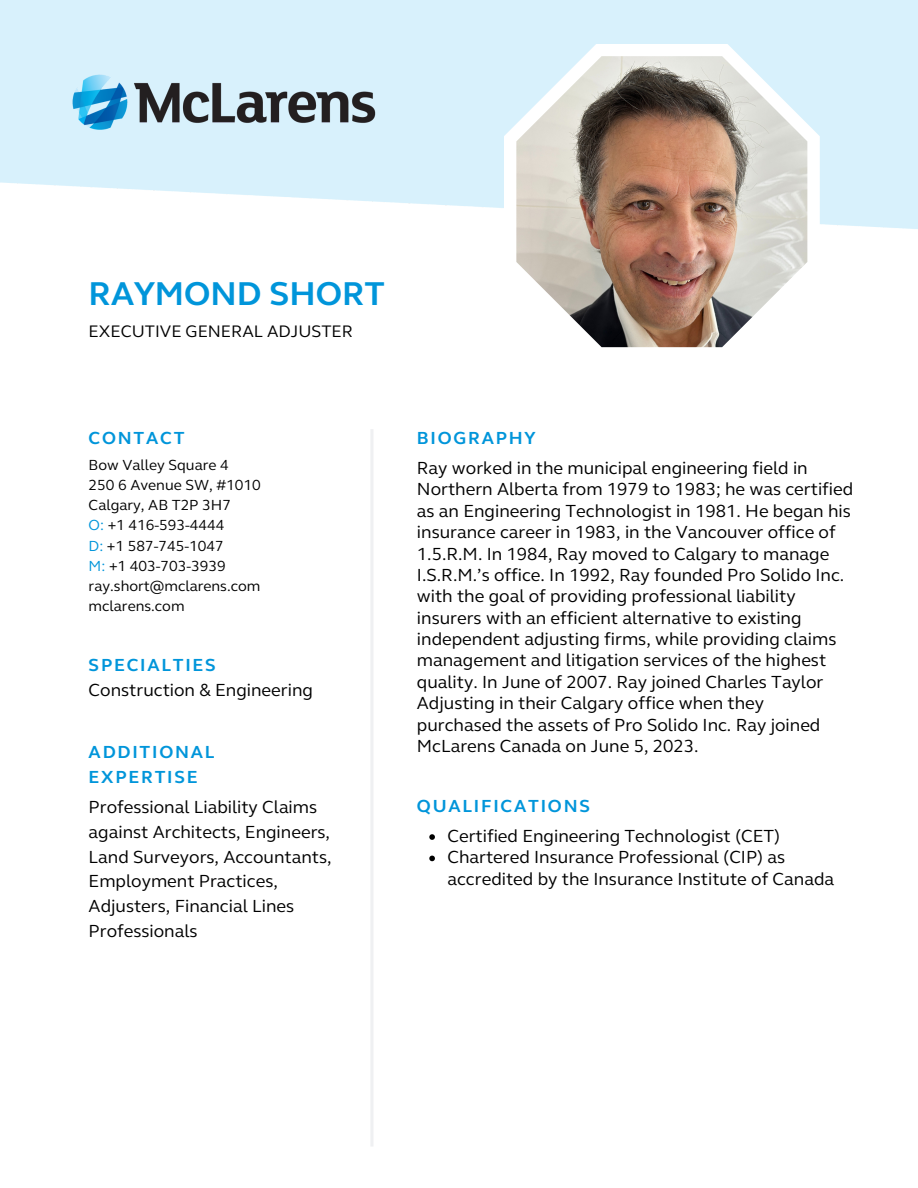
<style>
.page{position:relative;width:918px;height:1188px;background:#fff}
.page>*{position:absolute;margin:0;border:0;box-sizing:border-box;transform-origin:0 0}
.t1{font:700 33.9px "FS Elliot";color:#0095da}
.t2{font:18px/21.3px "FS Elliot";color:#000}
.t3{font:700 18px "FS Elliot";letter-spacing:.1em;color:#0095da}
.t4{font:17.1px "FS Elliot";color:#000}
.t5{font:15px "FS Elliot";color:#000}
.s1{color:#0095da}
</style>
<div class="page">
<svg style="left:371px;top:429px;width:2px;height:717px"></svg>
<img style="left:52px;top:50px;width:344px;height:104px">
<svg style="left:504px;top:44px;width:316px;height:304px"></svg>
<img style="left:516px;top:56px;width:291px;height:291px">
<svg style="left:429px;top:834px;width:6px;height:6px"></svg>
<svg style="left:429px;top:856px;width:6px;height:5px"></svg>
<p class="t1" style="left:89px;top:273px;width:298px">RAYMOND SHORT</p>
<p class="t4" style="left:89px;top:321px;width:266px">EXECUTIVE GENERAL ADJUSTER</p>
<p class="t3" style="left:89px;top:427px;width:97px">CONTACT</p>
<p class="t5" style="left:89px;top:456px;width:142px">Bow Valley Square 4</p>
<p class="t5" style="left:89px;top:476px;width:174px">250 6 Avenue SW, #1010</p>
<p class="t5" style="left:89px;top:496px;width:144px">Calgary, AB T2P 3H7</p>
<p class="t5" style="left:89px;top:516px;width:137px"><span class="s1">O:</span> +1 416-593-4444</p>
<p class="t5" style="left:89px;top:537px;width:137px"><span class="s1">D:</span> +1 587-745-1047</p>
<p class="t5" style="left:89px;top:557px;width:139px"><span class="s1">M:</span> +1 403-703-3939</p>
<p class="t5" style="left:89px;top:577px;width:173px">ray.short@mclarens.com</p>
<p class="t5" style="left:89px;top:597px;width:97px">mclarens.com</p>
<p class="t3" style="left:89px;top:654px;width:129px">SPECIALTIES</p>
<p class="t2" style="left:89px;top:680px;width:226px">Construction &amp; Engineering</p>
<p class="t3" style="left:89px;top:741px;width:127px">ADDITIONAL</p>
<p class="t3" style="left:89px;top:766px;width:111px">EXPERTISE</p>
<p class="t2" style="left:89px;top:795px;width:244px;line-height:24.8px">Professional Liability Claims against Architects, Engineers,<br>Land Surveyors, Accountants,<br>Employment Practices,<br>Adjusters, Financial Lines<br>Professionals</p>
<p class="t3" style="left:417px;top:427px;width:120px">BIOGRAPHY</p>
<p class="t2" style="left:417px;top:457px;width:438px">Ray worked in the municipal engineering field in Northern Alberta from 1979 to 1983; he was certified as an Engineering Technologist in 1981. He began his insurance career in 1983, in the Vancouver office of 1.5.R.M. In 1984, Ray moved to Calgary to manage I.S.R.M.’s office. In 1992, Ray founded Pro Solido Inc. with the goal of providing professional liability insurers with an efficient alternative to existing independent adjusting firms, while providing claims management and litigation services of the highest quality. In June of 2007. Ray joined Charles Taylor Adjusting in their Calgary office when they purchased the assets of Pro Solido Inc. Ray joined McLarens Canada on June 5, 2023.</p>
<p class="t3" style="left:417px;top:795px;width:175px">QUALIFICATIONS</p>
<p class="t2" style="left:447px;top:826px;width:334px">Certified Engineering Technologist (CET)</p>
<p class="t2" style="left:447px;top:847px;width:388px">Chartered Insurance Professional (CIP) as accredited by the Insurance Institute of Canada</p>
</div>
